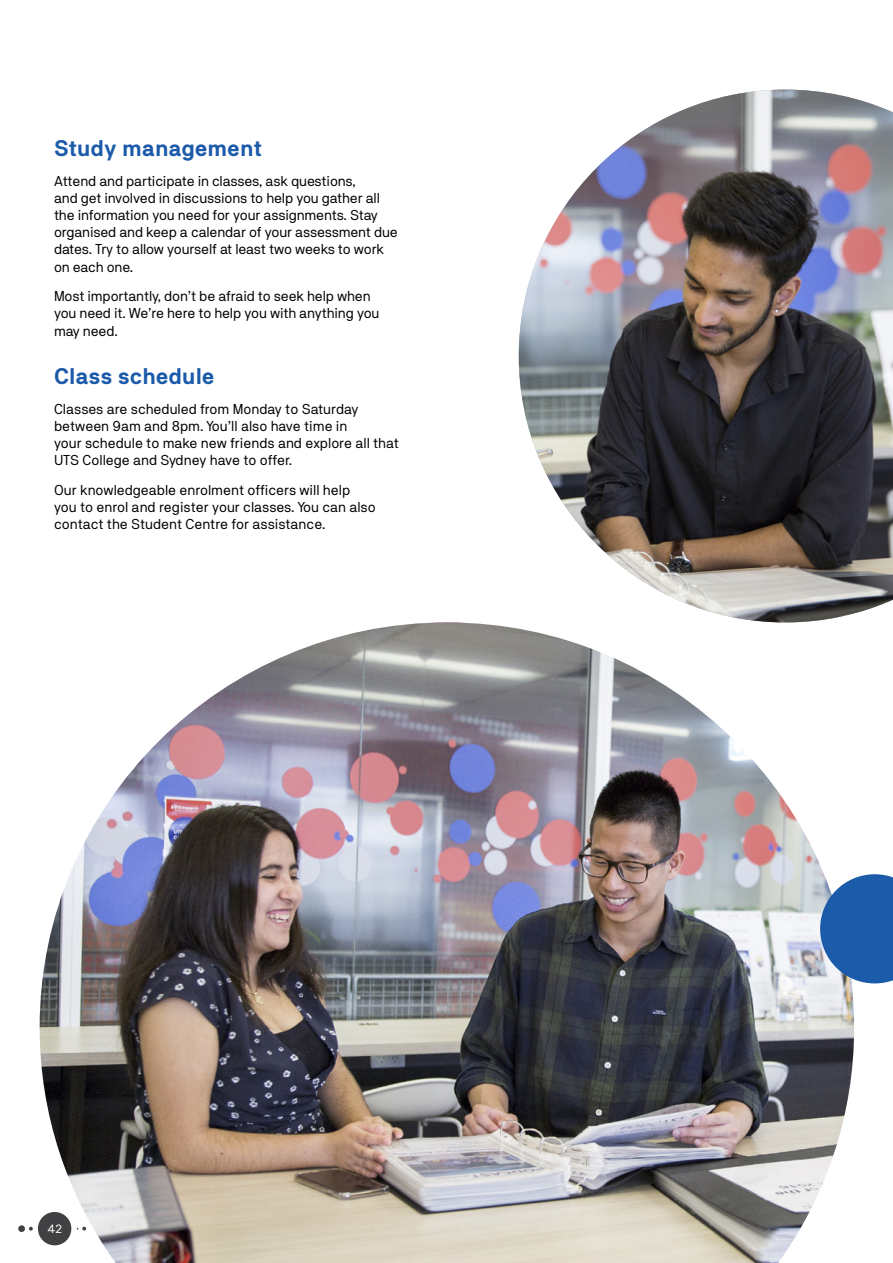
<style>
.page{position:relative;width:893px;height:1263px;background:#fff}
.page>*{position:absolute;margin:0;border:0;box-sizing:border-box;transform-origin:0 0}
.t1{font:700 22.5px "NB Akademie Std";color:#1c5aaa}
.t2{font:14.25px/17.1px "NB Akademie Std";letter-spacing:-.01em;color:#000}
.t3{font:12px "NB Akademie Std";color:#fff}
</style>
<div class="page">
<img style="left:40px;top:622px;width:814px;height:641px">
<svg style="left:820px;top:874px;width:73px;height:109px;background:#3c70b3"></svg>
<img style="left:519px;top:90px;width:374px;height:532px">
<div style="left:38px;top:1212px;width:33px;height:33px;background:#414042;border-radius:50%"></div>
<div style="left:18px;top:1225px;width:7px;height:7px;background:#414042;border-radius:50%"></div>
<svg style="left:29px;top:1227px;width:4px;height:3px"></svg>
<svg style="left:77px;top:1227px;width:9px;height:3px"></svg>
<h1 class="t1" style="left:54px;top:136px;width:210px">Study management</h1>
<p class="t2" style="left:54px;top:172px;width:345px">Attend and participate in classes, ask questions,<br>and get involved in discussions to help you gather all the information you need for your assignments. Stay organised and keep a calendar of your assessment due dates. Try to allow yourself at least two weeks to work on each one.</p>
<p class="t2" style="left:54px;top:288px;width:327px">Most importantly, don’t be afraid to seek help when you need it. We’re here to help you with anything you may need.</p>
<h1 class="t1" style="left:54px;top:363px;width:162px">Class schedule</h1>
<p class="t2" style="left:54px;top:400px;width:346px">Classes are scheduled from Monday to Saturday between 9am and 8pm. You’ll also have time in<br>your schedule to make new friends and explore all that UTS College and Sydney have to offer.</p>
<p class="t2" style="left:54px;top:481px;width:323px">Our knowledgeable enrolment officers will help you to enrol and register your classes. You can also contact the Student Centre for assistance.</p>
<p class="t3" style="left:47px;top:1221px;width:16px">42</p>
</div>
